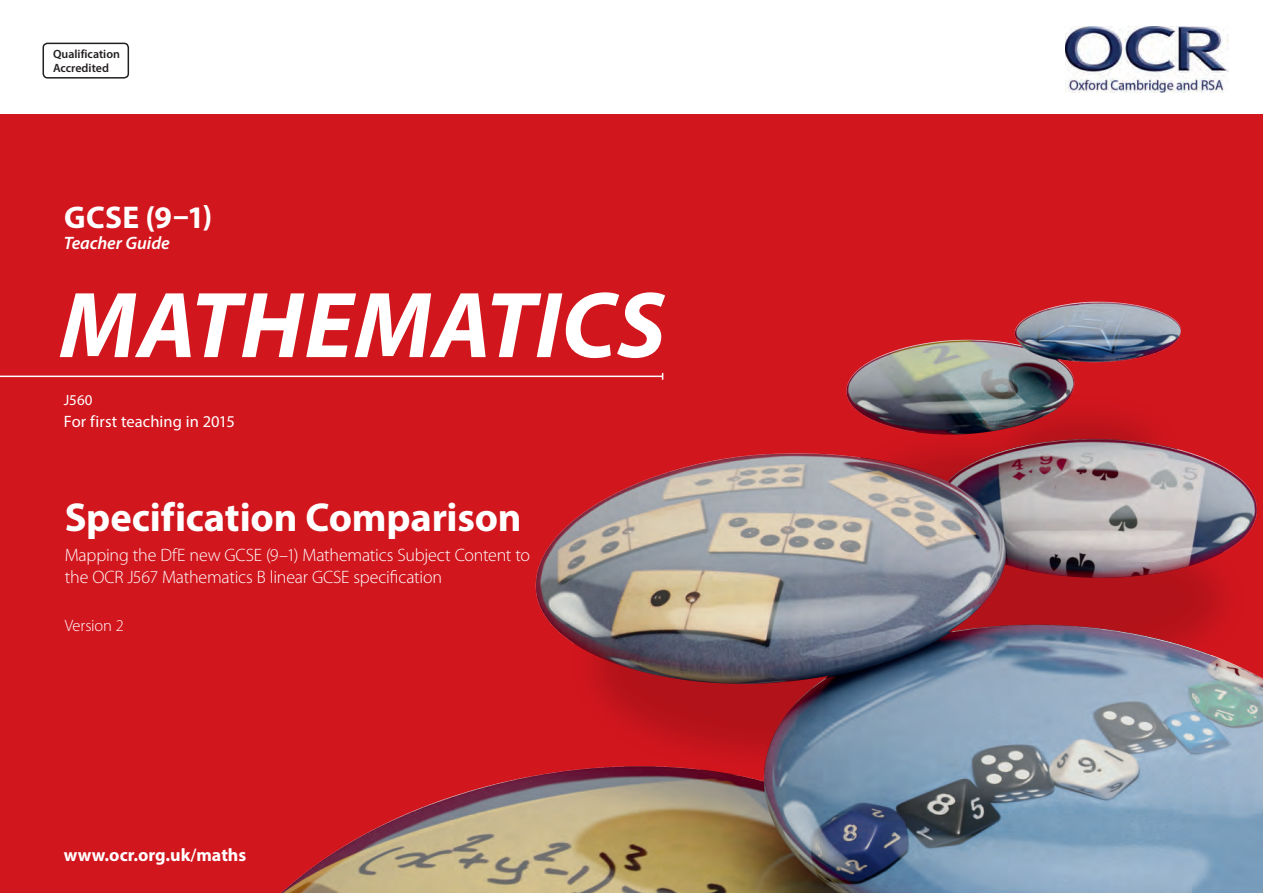
<style>
.page{position:relative;width:1263px;height:893px;background:#fff}
.page>*{position:absolute;margin:0;border:0;box-sizing:border-box;transform-origin:0 0}
.Cover_main{font:italic 700 94.5px "Myriad Pro";letter-spacing:.005em;color:#fff}
.Cover_main-2{font:700 40.5px "Myriad Pro";letter-spacing:-.005em;color:#fff}
.Cover_1{font:700 31.5px "Myriad Pro";color:#fff}
.Cover_main-3{font:300 18px/21.6px "Myriad Pro";letter-spacing:-.015em;color:#fff}
.t1{font:700 18px "Myriad Pro";color:#fff}
.t2{font:italic 600 18px "Myriad Pro";letter-spacing:-.005em;color:#fff}
.code_text{font:16.5px "Myriad Pro";letter-spacing:.005em;color:#fff}
.Cover_main-4{font:300 16.5px "Myriad Pro";letter-spacing:-.01em;color:#fff}
.code_text-2{font:15px "Myriad Pro";color:#fff}
.t3{font:600 12px "Myriad Pro";color:#231f20}
.s1{font-weight:600}
</style>
<div class="page">
<div style="left:0;top:115px;width:1263px;height:778px;background:#d2161e"></div>
<img style="left:86px;top:301px;width:1177px;height:592px">
<img style="left:1065px;top:26px;width:163px;height:67px">
<div style="left:43px;top:43px;width:86px;height:36px;border:2px solid #231f20;border-radius:4px"></div>
<hr style="left:0;top:376px;width:663px;height:1px;background:#fff">
<p class="t3" style="left:53px;top:47px;width:68px">Qualification</p>
<p class="t3" style="left:53px;top:60px;width:57px">Accredited</p>
<p class="Cover_1" style="left:64px;top:197px;width:150px">GCSE (9–1)</p>
<p class="t2" style="left:64px;top:232px;width:107px">Teacher Guide</p>
<p class="Cover_main" style="left:59px;top:264px;width:607px">MATHEMATICS</p>
<h4 class="code_text-2" style="left:64px;top:390px;width:30px">J560</h4>
<h4 class="code_text" style="left:64px;top:411px;width:173px">For first teaching in 2015</h4>
<p class="Cover_main-2" style="left:65px;top:491px;width:458px">Specification Comparison</p>
<p class="Cover_main-3" style="left:65px;top:545px;width:467px">Mapping the DfE new GCSE (9–1) Mathematics Subject Content to the OCR J567 Mathematics B linear GCSE specification</p>
<p class="Cover_main-4" style="left:65px;top:616px;width:60px">Version 2</p>
<p class="t1" style="left:64px;top:843px;width:184px">www.ocr.org.uk<span class="s1">/</span>maths</p>
</div>
